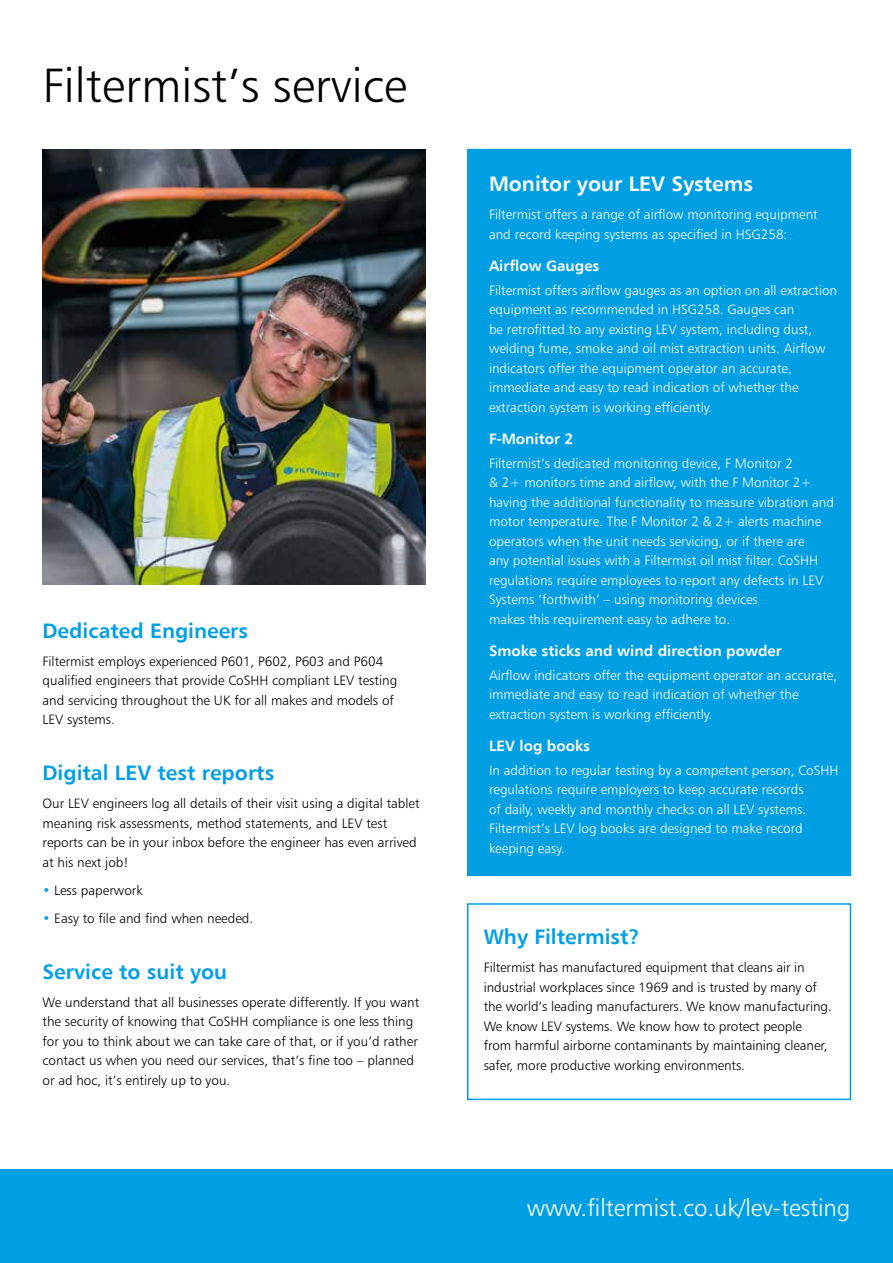
<style>
.page{position:relative;width:893px;height:1263px;background:#fff}
.page>*{position:absolute;margin:0;border:0;box-sizing:border-box;transform-origin:0 0}
.t1{font:48px "Humanist 777 BT Light B";color:#000}
.t2{font:24px "Humanist 777 BT Light B";color:#fff}
.t3{font:700 21px "Humanist 777 BT";color:#009fe3}
.t4{font:700 21px "Humanist 777 BT";color:#fff}
.t5{font:700 15px "Humanist 777 BT";color:#fff}
.t6{font:13.5px/19.5px "Humanist 777 BT Light B";color:#fff}
.t7{font:13.5px/19.5px "Humanist 777 BT Light B";color:#000}
.s1{color:#009fe3}
</style>
<div class="page">
<div style="left:467px;top:149px;width:384px;height:727px;background:#009fe3"></div>
<div style="left:467px;top:903px;width:384px;height:197px;border:2px solid #009fe3"></div>
<img style="left:43px;top:150px;width:382px;height:435px">
<div style="left:0;top:1169px;width:893px;height:94px;background:#009fe3"></div>
<h1 class="t1" style="left:43px;top:56px;width:366px">Filtermist’s service</h1>
<h3 class="t3" style="left:43px;top:617px;width:207px">Dedicated Engineers</h3>
<p class="t7" style="left:43px;top:651px;width:356px">Filtermist employs experienced P601, P602, P603 and P604 qualified engineers that provide CoSHH compliant LEV testing and servicing throughout the UK for all makes and models of LEV systems.</p>
<h3 class="t3" style="left:43px;top:760px;width:233px">Digital LEV test reports</h3>
<p class="t7" style="left:43px;top:794px;width:379px">Our LEV engineers log all details of their visit using a digital tablet meaning risk assessments, method statements, and LEV test reports can be in your inbox before the engineer has even arrived at his next job!</p>
<p class="t7" style="left:43px;top:880px;width:102px"><span class="s1">•</span> Less paperwork</p>
<p class="t7" style="left:43px;top:908px;width:212px"><span class="s1">•</span> Easy to file and find when needed.</p>
<h3 class="t3" style="left:43px;top:958px;width:186px">Service to suit you</h3>
<p class="t7" style="left:43px;top:992px;width:378px">We understand that all businesses operate differently. If you want the security of knowing that CoSHH compliance is one less thing for you to think about we can take care of that, or if you’d rather contact us when you need our services, that’s fine too – planned or ad hoc, it’s entirely up to you.</p>
<h3 class="t4" style="left:489px;top:170px;width:266px">Monitor your LEV Systems</h3>
<p class="t6" style="left:489px;top:204px;width:330px">Filtermist offers a range of airflow monitoring equipment and record keeping systems as specified in HSG258:</p>
<p class="t5" style="left:489px;top:256px;width:112px">Airflow Gauges</p>
<p class="t6" style="left:489px;top:280px;width:350px">Filtermist offers airflow gauges as an option on all extraction equipment as recommended in HSG258. Gauges can<br>be retrofitted to any existing LEV system, including dust, welding fume, smoke and oil mist extraction units. Airflow indicators offer the equipment operator an accurate, immediate and easy to read indication of whether the extraction system is working efficiently.</p>
<p class="t5" style="left:489px;top:429px;width:86px">F-Monitor 2</p>
<p class="t6" style="left:489px;top:453px;width:347px">Filtermist’s dedicated monitoring device, F Monitor 2<br>&amp; 2+ monitors time and airflow, with the F Monitor 2+ having the additional functionality to measure vibration and motor temperature. The F Monitor 2 &amp; 2+ alerts machine operators when the unit needs servicing, or if there are<br>any potential issues with a Filtermist oil mist filter. CoSHH regulations require employees to report any defects in LEV Systems ‘forthwith’ – using monitoring devices<br>makes this requirement easy to adhere to.</p>
<p class="t5" style="left:489px;top:641px;width:294px">Smoke sticks and wind direction powder</p>
<p class="t6" style="left:489px;top:665px;width:350px">Airflow indicators offer the equipment operator an accurate, immediate and easy to read indication of whether the extraction system is working efficiently.</p>
<p class="t5" style="left:489px;top:736px;width:103px">LEV log books</p>
<p class="t6" style="left:489px;top:760px;width:351px">In addition to regular testing by a competent person, CoSHH regulations require employers to keep accurate records<br>of daily, weekly and monthly checks on all LEV systems.<br>Filtermist’s LEV log books are designed to make record keeping easy.</p>
<h3 class="t3" style="left:484px;top:924px;width:158px">Why Filtermist?</h3>
<p class="t7" style="left:484px;top:958px;width:350px">Filtermist has manufactured equipment that cleans air in industrial workplaces since 1969 and is trusted by many of the world’s leading manufacturers. We know manufacturing.<br>We know LEV systems. We know how to protect people from harmful airborne contaminants by maintaining cleaner, safer, more productive working environments.</p>
<h2 class="t2" style="left:527px;top:1193px;width:325px">www.filtermist.co.uk/lev-testing</h2>
</div>
